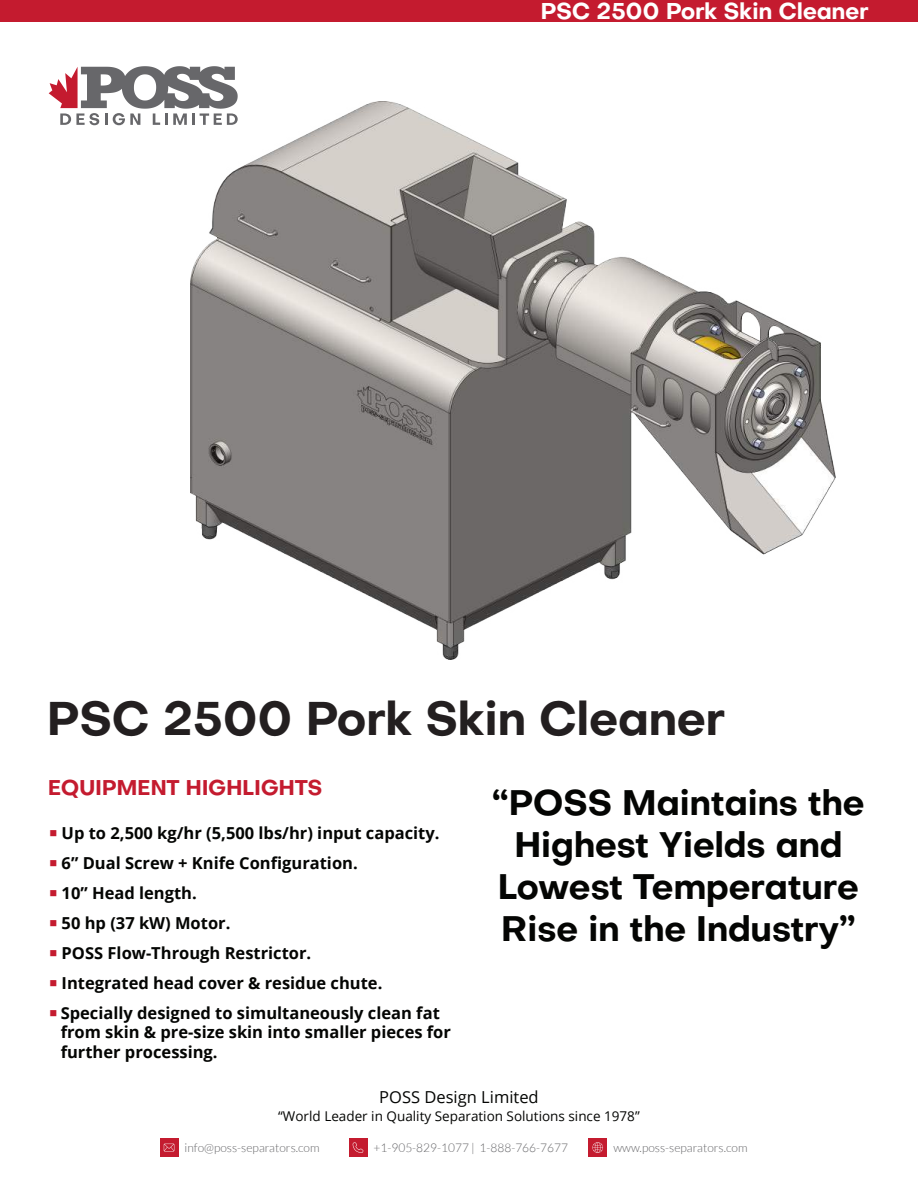
<style>
.page{position:relative;width:918px;height:1188px;background:#fff}
.page>*{position:absolute;margin:0;border:0;box-sizing:border-box;transform-origin:0 0}
.t1{font:700 46.5px "Objective";letter-spacing:-.02em;color:#231f20}
.t2{font:700 34.95px/41.8px "Objective";letter-spacing:-.02em;color:#040503;text-align:center}
.t3{font:700 22.5px "Objective";letter-spacing:-.02em;color:#fff}
.t4{font:700 21px "Objective";letter-spacing:-.02em;color:#c41b2f}
.t5{font:700 16.5px/19.5px "Open Sans";color:#040503}
.t6{font:16.5px "Open Sans";color:#040503}
.t7{font:13.5px "Open Sans";color:#040503}
.t8{font:300 12px "Lato";color:#67676a}
.s1{color:#c41b2f}
</style>
<div class="page">
<div style="left:0;top:0;width:918px;height:22px;background:#c41b2f"></div>
<div style="left:349px;top:1138px;width:18px;height:19px;background:#c41b2f"></div>
<svg style="left:353px;top:1142px;width:10px;height:11px"></svg>
<div style="left:160px;top:1138px;width:18px;height:19px;background:#c41b2f"></div>
<div style="left:589px;top:1138px;width:18px;height:19px;background:#c41b2f"></div>
<svg style="left:164px;top:1144px;width:10px;height:8px"></svg>
<svg style="left:592px;top:1142px;width:11px;height:11px"></svg>
<svg style="left:49px;top:66px;width:189px;height:59px"></svg>
<img style="left:191px;top:102px;width:644px;height:557px">
<h3 class="t3" style="left:540px;top:-5px;width:330px">PSC 2500 Pork Skin Cleaner</h3>
<h1 class="t1" style="left:46px;top:685px;width:680px">PSC 2500 Pork Skin Cleaner</h1>
<p class="t4" style="left:48px;top:773px;width:276px">EQUIPMENT HIGHLIGHTS</p>
<p class="t5" style="left:50px;top:822px;width:392px"><span class="s1">■</span> Up to 2,500 kg/hr (5,500 lbs/hr) input capacity.</p>
<p class="t5" style="left:50px;top:852px;width:310px"><span class="s1">■</span> 6” Dual Screw + Knife Configuration.</p>
<p class="t5" style="left:50px;top:882px;width:149px"><span class="s1">■</span> 10” Head length.</p>
<p class="t5" style="left:50px;top:912px;width:182px"><span class="s1">■</span> 50 hp (37 kW) Motor.</p>
<p class="t5" style="left:50px;top:942px;width:263px"><span class="s1">■</span> POSS Flow-Through Restrictor.</p>
<p class="t5" style="left:50px;top:972px;width:334px"><span class="s1">■</span> Integrated head cover &amp; residue chute.</p>
<p class="t5" style="left:61px;top:1003px;width:392px;text-indent:-11px"><span class="s1">■</span> Specially designed to simultaneously clean fat from skin &amp; pre-size skin into smaller pieces for further processing.</p>
<p class="t6" style="left:379px;top:1086px;width:161px">POSS Design Limited</p>
<p class="t7" style="left:278px;top:1107px;width:363px">“World Leader in Quality Separation Solutions since 1978”</p>
<p class="t8" style="left:185px;top:1141px;width:137px">info@poss-separators.com</p>
<p class="t8" style="left:374px;top:1141px;width:196px">+1-905-829-1077 | 1-888-766-7677</p>
<p class="t8" style="left:613px;top:1141px;width:136px">www.poss-separators.com</p>
<h2 class="t2" style="left:492px;top:781px;width:375px">“POSS Maintains the<br>Highest Yields and<br>Lowest Temperature<br>Rise in the Industry”</h2>
</div>
